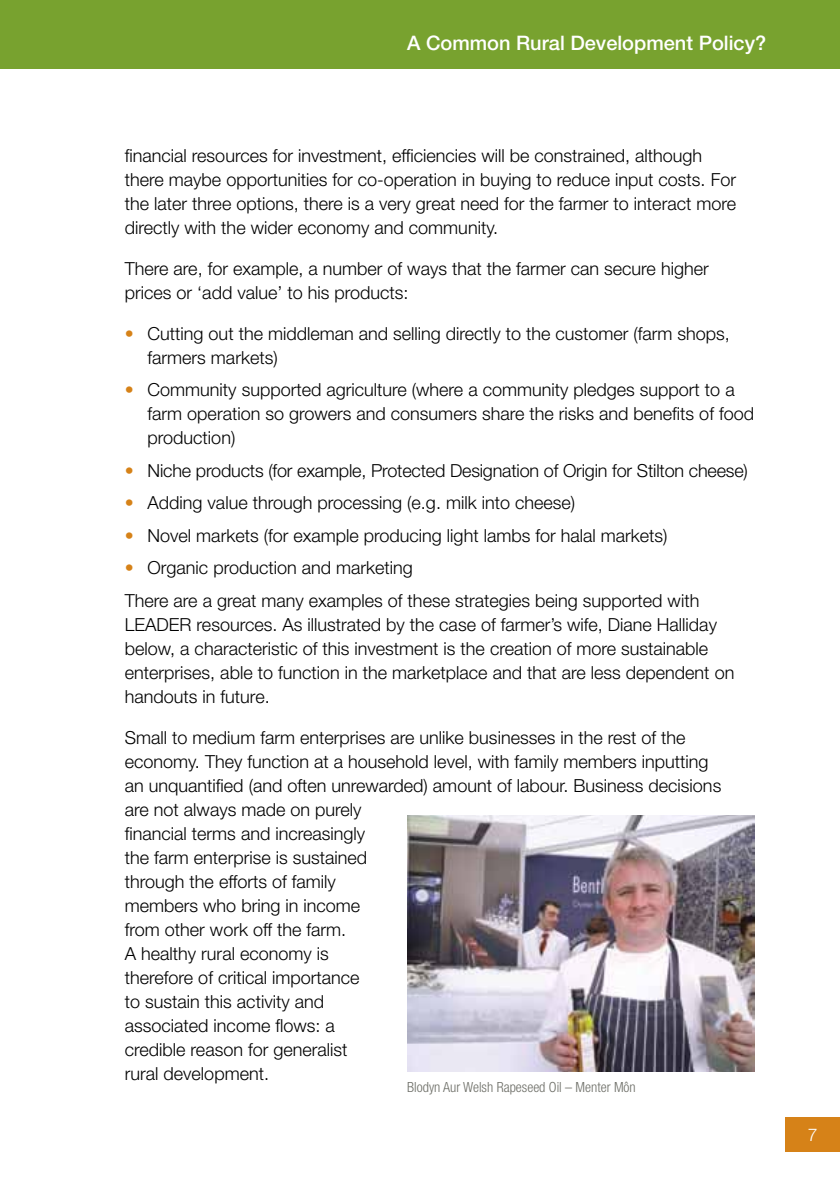
<style>
.page{position:relative;width:840px;height:1191px;background:#fff}
.page>*{position:absolute;margin:0;border:0;box-sizing:border-box;transform-origin:0 0}
.t1{font:500 20px "Helvetica Neue LT";color:#fff}
.t2{font:300 18px/24px "Helvetica Neue LT";color:#000}
.t3{font:300 17.6px "Helvetica Neue LT";color:#fff}
.t4{font:300 condensed 14px "Helvetica Neue LT";color:#6d6e67}
.s1{font-weight:700;color:#d68218}
</style>
<div class="page">
<div style="left:0;top:0;width:839px;height:68px;background:#78a22f"></div>
<img style="left:407px;top:815px;width:347px;height:256px">
<div style="left:785px;top:1117px;width:54px;height:34px;background:#d68218"></div>
<p class="t1" style="left:407px;top:31px;width:360px">A Common Rural Development Policy?</p>
<p class="t2" style="left:125px;top:143px;width:612px">financial resources for investment, efficiencies will be constrained, although there maybe opportunities for co-operation in buying to reduce input costs. For the later three options, there is a very great need for the farmer to interact more directly with the wider economy and community.</p>
<p class="t2" style="left:125px;top:256px;width:585px">There are, for example, a number of ways that the farmer can secure higher prices or ‘add value’ to his products:</p>
<p class="t2" style="left:147px;top:321px;width:583px;text-indent:-23px"><span class="s1">•</span> Cutting out the middleman and selling directly to the customer (farm shops, farmers markets)</p>
<p class="t2" style="left:147px;top:377px;width:607px;text-indent:-23px"><span class="s1">•</span> Community supported agriculture (where a community pledges support to a farm operation so growers and consumers share the risks and benefits of food production)</p>
<p class="t2" style="left:125px;top:458px;width:624px"><span class="s1">•</span> Niche products (for example, Protected Designation of Origin for Stilton cheese)</p>
<p class="t2" style="left:125px;top:490px;width:451px"><span class="s1">•</span> Adding value through processing (e.g. milk into cheese)</p>
<p class="t2" style="left:125px;top:523px;width:544px"><span class="s1">•</span> Novel markets (for example producing light lambs for halal markets)</p>
<p class="t2" style="left:125px;top:551px;width:575px;line-height:32.6px"><span class="s1">•</span> Organic production and marketing<br>There are a great many examples of these strategies being supported with</p>
<p class="t2" style="left:125px;top:612px;width:610px">LEADER resources. As illustrated by the case of farmer’s wife, Diane Halliday below, a characteristic of this investment is the creation of more sustainable enterprises, able to function in the marketplace and that are less dependent on handouts in future.</p>
<p class="t2" style="left:125px;top:725px;width:597px">Small to medium farm enterprises are unlike businesses in the rest of the economy. They function at a household level, with family members inputting an unquantified (and often unrewarded) amount of labour. Business decisions are not always made on purely<br>financial terms and increasingly<br>the farm enterprise is sustained<br>through the efforts of family<br>members who bring in income<br>from other work off the farm.<br>A healthy rural economy is<br>therefore of critical importance<br>to sustain this activity and<br>associated income flows: a<br>credible reason for generalist<br>rural development.</p>
<p class="t4" style="left:407px;top:1078px;width:230px">Blodyn Aur Welsh Rapeseed Oil – Menter Môn</p>
<p class="t3" style="left:807px;top:1124px;width:11px">7</p>
</div>
